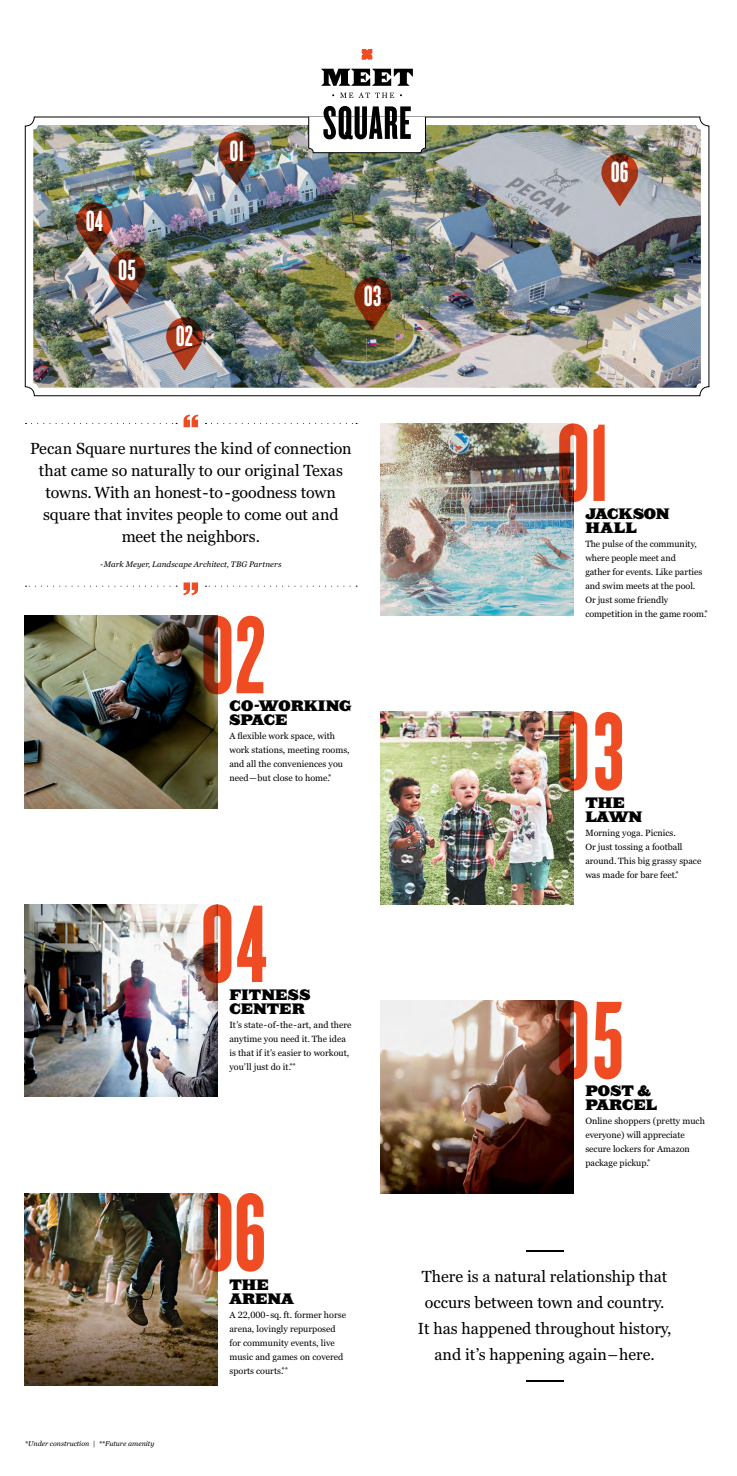
<style>
.page{position:relative;width:737px;height:1476px;background:#fff}
.page>*{position:absolute;margin:0;border:0;box-sizing:border-box;transform-origin:0 0}
.t1{font:30.4px "Knockout 67 Full Bantamwt";color:#fff}
.t2{font:16px/22px "Georgia Pro";color:#000;text-align:center}
.t3{font:900 14px/14px "Saracen";color:#000}
.t4{font:9px/14px "Georgia Pro";color:#000}
.t5{font:italic 8px "Georgia Pro";letter-spacing:.01em;color:#000}
.t6{font:italic 7px "Georgia Pro";color:#000}
</style>
<div class="page">
<img style="left:380px;top:1001px;width:193px;height:192px">
<img style="left:25px;top:904px;width:192px;height:193px">
<img style="left:33px;top:125px;width:667px;height:263px">
<svg style="left:183px;top:415px;width:15px;height:12px"></svg>
<svg style="left:205px;top:423px;width:152px;height:1px"></svg>
<svg style="left:183px;top:582px;width:15px;height:13px"></svg>
<svg style="left:25px;top:586px;width:145px;height:1px"></svg>
<svg style="left:205px;top:586px;width:145px;height:1px"></svg>
<svg style="left:37px;top:423px;width:140px;height:1px"></svg>
<img style="left:218px;top:132px;width:38px;height:53px">
<svg style="left:601px;top:153px;width:37px;height:53px;background:#a56150"></svg>
<svg style="left:354px;top:277px;width:38px;height:53px;background:#764420"></svg>
<img style="left:76px;top:202px;width:70px;height:102px">
<svg style="left:166px;top:318px;width:38px;height:52px;background:#9b5f50"></svg>
<svg style="left:340px;top:93px;width:54px;height:5px"></svg>
<svg style="left:308px;top:106px;width:118px;height:47px"></svg>
<svg style="left:321px;top:69px;width:92px;height:17px"></svg>
<svg style="left:362px;top:49px;width:10px;height:10px"></svg>
<img style="left:25px;top:616px;width:192px;height:192px">
<svg style="left:203px;top:616px;width:61px;height:78px"></svg>
<img style="left:25px;top:1193px;width:192px;height:192px">
<img style="left:380px;top:424px;width:193px;height:192px">
<svg style="left:559px;top:423px;width:45px;height:79px"></svg>
<img style="left:380px;top:712px;width:193px;height:192px">
<svg style="left:203px;top:904px;width:63px;height:79px"></svg>
<svg style="left:203px;top:1193px;width:61px;height:79px"></svg>
<svg style="left:559px;top:712px;width:62px;height:79px"></svg>
<svg style="left:559px;top:1001px;width:62px;height:78px"></svg>
<hr style="left:525px;top:1251px;width:38px;height:1px;background:#000">
<hr style="left:525px;top:1381px;width:38px;height:1px;background:#000">
<h1 class="t1" style="left:86px;top:203px;width:19px">04</h1>
<h1 class="t1" style="left:118px;top:252px;width:19px">05</h1>
<h1 class="t1" style="left:229px;top:133px;width:16px">01</h1>
<h1 class="t1" style="left:176px;top:318px;width:19px">02</h1>
<h1 class="t1" style="left:364px;top:278px;width:19px">03</h1>
<h2 class="t2" style="left:30px;top:438px;width:323px">Pecan Square nurtures the kind of connection that came so naturally to our original Texas towns. With an honest-to-goodness town square that invites people to come out and meet the neighbors.</h2>
<p class="t5" style="left:100px;top:560px;width:183px">-Mark Meyer, Landscape Architect, TBG Partners</p>
<h3 class="t3" style="left:229px;top:698px;width:124px">CO-WORKING<br>SPACE</h3>
<p class="t4" style="left:229px;top:730px;width:122px">A flexible work space, with work stations, meeting rooms, and all the conveniences you need—but close to home.<sup>*</sup></p>
<h1 class="t1" style="left:610px;top:154px;width:19px">06</h1>
<h3 class="t3" style="left:585px;top:506px;width:86px">JACKSON<br>HALL</h3>
<p class="t4" style="left:585px;top:537px;width:124px">The pulse of the community, where people meet and<br>gather for events. Like parties and swim meets at the pool.<br>Or just some friendly competition in the game room.<sup>*</sup></p>
<h3 class="t3" style="left:585px;top:794px;width:58px">THE<br>LAWN</h3>
<p class="t4" style="left:585px;top:826px;width:117px">Morning yoga. Picnics.<br>Or just tossing a football around. This big grassy space was made for bare feet.<sup>*</sup></p>
<p class="t6" style="left:25px;top:1440px;width:131px">*Under construction | **Future amenity</p>
<h3 class="t3" style="left:229px;top:987px;width:82px">FITNESS<br>CENTER</h3>
<p class="t4" style="left:229px;top:1018px;width:123px">It’s state-of-the-art, and there anytime you need it. The idea is that if it’s easier to workout, you’ll just do it.<sup>**</sup></p>
<h3 class="t3" style="left:229px;top:1277px;width:66px">THE<br>ARENA</h3>
<p class="t4" style="left:229px;top:1308px;width:118px">A 22,000-sq. ft. former horse arena, lovingly repurposed for community events, live music and games on covered sports courts.<sup>**</sup></p>
<h3 class="t3" style="left:585px;top:1083px;width:73px">POST &amp;<br>PARCEL</h3>
<p class="t4" style="left:585px;top:1115px;width:121px">Online shoppers (pretty much everyone) will appreciate secure lockers for Amazon package pickup.<sup>*</sup></p>
<h2 class="t2" style="left:417px;top:1264px;width:255px;line-height:26px">There is a natural relationship that occurs between town and country.<br>It has happened throughout history, and it’s happening again–here.</h2>
</div>
